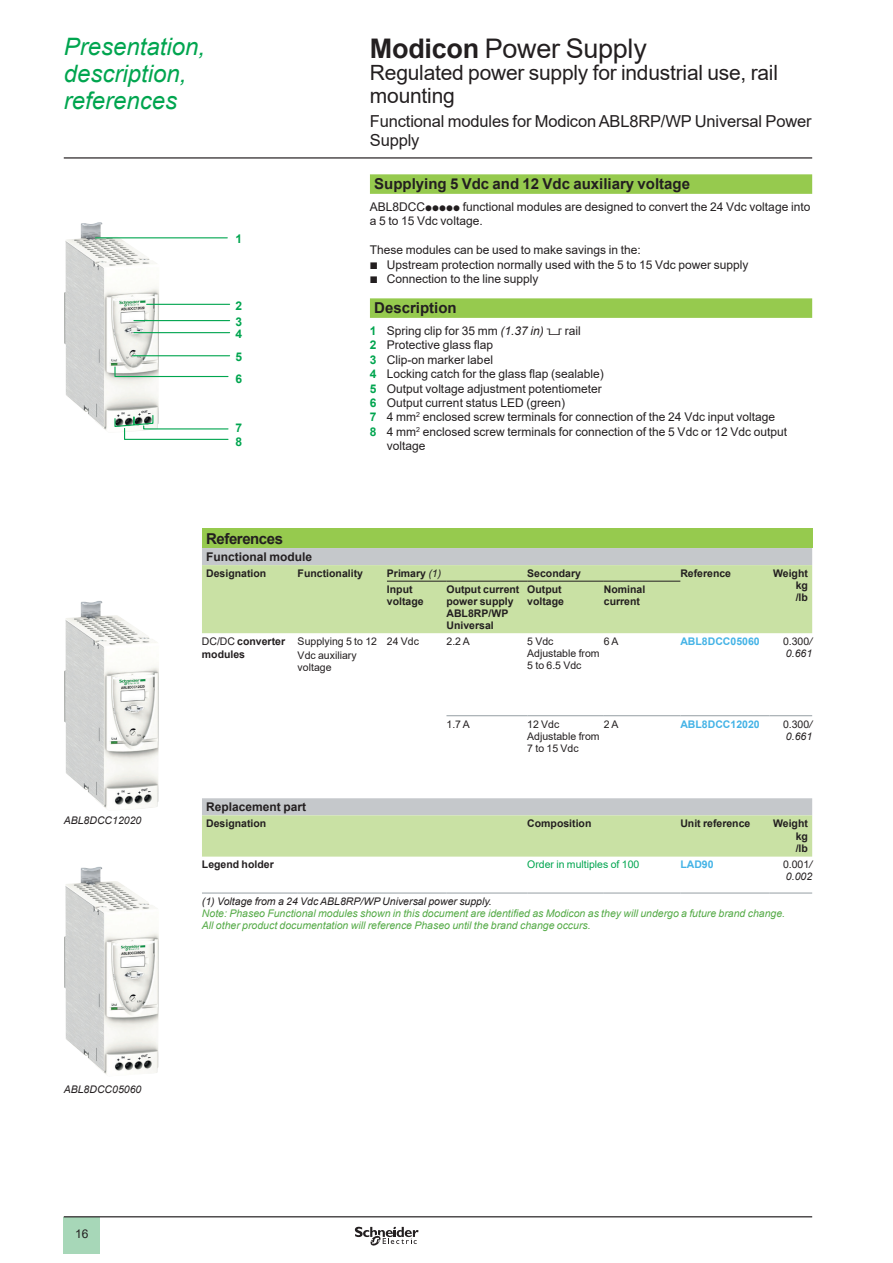
<style>
.page{position:relative;width:893px;height:1263px;background:#fff}
.page>*{position:absolute;margin:0;border:0;box-sizing:border-box;transform-origin:0 0}
._0_TitleLev1{font:27px "Arial";letter-spacing:-.01em;color:#231f20}
._0_Topic{font:italic 24px/27px "Arial";color:#00a54f}
._0_TitleLev2{font:21px/22.5px "Arial";letter-spacing:-.01em;color:#231f20}
._0_TitleLev3{font:16.5px/19.8px "Arial";letter-spacing:-.01em;color:#231f20}
._1_Section_3__10{font:700 15px "Arial";color:#231f20}
._1_Section_3__10-2{font:700 15px "Arial";letter-spacing:-.03em;color:#231f20}
._1_Text__8{font:12px/14.4px "Arial";color:#231f20}
._1_Section_4__8{font:700 12px "Arial";color:#231f20}
.t1{font:700 12px "Arial";color:#00a54f}
._1_Section_5__7{font:700 10.5px/12px "Arial";color:#231f20}
._1_Legend___Nota__7{font:italic 10.5px/12px "Arial";color:#54aa46}
._1_Text__7{font:10.5px/12px "Arial";color:#231f20}
._1_Legend___Nota__7-2{font:italic 10.5px "Arial";color:#231f20}
.Cell_ReferenceProduc{font:700 10.5px "Arial";color:#44b3e6}
._1_Text__7-2{font:700 10.5px "Arial";color:#231f20}
._1_Section_5__7__Rig{font:700 10.5px/12px "Arial";color:#231f20}
._1_Text__7-3{font:10.5px "Arial";color:#00a54f}
._1_Text__7__Right{font:10.5px "Arial";color:#231f20}
._1_Text__7__Right-2{font:italic 10.5px "Arial";color:#231f20}
._1_Section_5__7-2{font:10.5px "Arial";color:#231f20}
._1_Text__7-4{font:italic 10.5px "Arial";color:#231f20}
.s1{font-weight:700}
.s2{font-family:"Graph Schneider"}
.s3{font-weight:700;color:#00a54f}
.s4{font-style:italic}
.s5{font-weight:400;font-style:italic}
.s6{font-weight:400}
</style>
<div class="page">
<hr style="left:64px;top:157px;width:748px;height:2px;background:#231f20">
<div style="left:64px;top:1217px;width:36px;height:37px;background:#a7d7b8"></div>
<hr style="left:64px;top:1216px;width:748px;height:1px;background:#231f20">
<svg style="left:355px;top:1226px;width:64px;height:20px"></svg>
<svg style="left:370px;top:174px;width:442px;height:144px"></svg>
<div style="left:202px;top:528px;width:610px;height:20px;background:#96ca4e"></div>
<div style="left:202px;top:548px;width:610px;height:17px;background:#c5c8cb"></div>
<svg style="left:202px;top:565px;width:610px;height:292px"></svg>
<hr style="left:387px;top:581px;width:59px;height:1px;background:#231f20">
<hr style="left:446px;top:581px;width:81px;height:1px;background:#231f20">
<hr style="left:527px;top:581px;width:77px;height:1px;background:#231f20">
<hr style="left:604px;top:581px;width:76px;height:1px;background:#231f20">
<hr style="left:446px;top:715px;width:81px;height:1px;background:#959ea4">
<hr style="left:527px;top:715px;width:77px;height:1px;background:#959ea4">
<hr style="left:604px;top:715px;width:76px;height:1px;background:#959ea4">
<hr style="left:680px;top:715px;width:90px;height:1px;background:#959ea4">
<hr style="left:770px;top:715px;width:42px;height:1px;background:#959ea4">
<hr style="left:202px;top:893px;width:96px;height:1px;background:#959ea4">
<hr style="left:298px;top:893px;width:89px;height:1px;background:#959ea4">
<hr style="left:387px;top:893px;width:59px;height:1px;background:#959ea4">
<hr style="left:446px;top:893px;width:81px;height:1px;background:#959ea4">
<hr style="left:527px;top:893px;width:77px;height:1px;background:#959ea4">
<hr style="left:604px;top:893px;width:76px;height:1px;background:#959ea4">
<hr style="left:680px;top:893px;width:90px;height:1px;background:#959ea4">
<hr style="left:770px;top:893px;width:42px;height:1px;background:#959ea4">
<img style="left:64px;top:222px;width:95px;height:208px">
<hr style="left:95px;top:237px;width:132px;height:1px;background:#00a54f">
<hr style="left:147px;top:304px;width:83px;height:1px;background:#00a54f">
<hr style="left:134px;top:320px;width:96px;height:1px;background:#00a54f">
<hr style="left:132px;top:355px;width:98px;height:1px;background:#00a54f">
<svg style="left:114px;top:366px;width:115px;height:12px"></svg>
<hr style="left:134px;top:332px;width:96px;height:1px;background:#00a54f">
<svg style="left:114px;top:414px;width:115px;height:26px"></svg>
<img style="left:64px;top:867px;width:95px;height:207px">
<img style="left:64px;top:601px;width:95px;height:209px">
<p class="_0_Topic" style="left:64px;top:34px;width:143px">Presentation, description,</p>
<p class="_0_Topic" style="left:64px;top:88px;width:115px">references</p>
<p class="t1" style="left:235px;top:230px;width:8px">1</p>
<p class="t1" style="left:235px;top:297px;width:8px">2</p>
<p class="t1" style="left:235px;top:325px;width:8px">4</p>
<p class="t1" style="left:235px;top:313px;width:8px">3</p>
<p class="t1" style="left:235px;top:348px;width:8px">5</p>
<p class="t1" style="left:235px;top:370px;width:8px">6</p>
<p class="t1" style="left:235px;top:419px;width:8px">7</p>
<p class="t1" style="left:235px;top:433px;width:8px">8</p>
<p class="_0_TitleLev1" style="left:370px;top:30px;width:278px"><span class="s1">Modicon</span> Power Supply</p>
<p class="_0_TitleLev2" style="left:370px;top:61px;width:410px">Regulated power supply for industrial use, rail mounting</p>
<p class="_0_TitleLev3" style="left:370px;top:111px;width:443px">Functional modules for Modicon ABL8RP/WP Universal Power<br>Supply</p>
<p class="_1_Section_3__10" style="left:374px;top:173px;width:317px">Supplying 5 Vdc and 12 Vdc auxiliary voltage</p>
<p class="_1_Text__8" style="left:370px;top:199px;width:442px">ABL8DCC<span class="s2">ppppp</span> functional modules are designed to convert the 24 Vdc voltage into a 5 to 15 Vdc voltage.</p>
<p class="_1_Text__8" style="left:370px;top:243px;width:272px">These modules can be used to make savings in the:</p>
<p class="_1_Text__8" style="left:370px;top:257px;width:380px"><span class="s2">b</span> Upstream protection normally used with the 5 to 15 Vdc power supply</p>
<p class="_1_Text__8" style="left:370px;top:271px;width:170px"><span class="s2">b</span> Connection to the line supply</p>
<p class="_1_Section_3__10" style="left:374px;top:297px;width:84px">Description</p>
<p class="_1_Text__8" style="left:370px;top:323px;width:212px"><span class="s3">1</span> Spring clip for 35 mm <span class="s4">(1. 37 in)</span> <span class="s2">5</span> rail</p>
<p class="_1_Text__8" style="left:370px;top:338px;width:125px"><span class="s3">2</span> Protective glass flap</p>
<p class="_1_Text__8" style="left:370px;top:352px;width:125px"><span class="s3">3</span> Clip-on marker label</p>
<p class="_1_Text__8" style="left:370px;top:367px;width:235px"><span class="s3">4</span> Locking catch for the glass flap (sealable)</p>
<p class="_1_Text__8" style="left:370px;top:381px;width:233px"><span class="s3">5</span> Output voltage adjustment potentiometer</p>
<p class="_1_Text__8" style="left:370px;top:395px;width:197px"><span class="s3">6</span> Output current status LED (green)</p>
<p class="_1_Text__8" style="left:370px;top:410px;width:407px"><span class="s3">7</span> 4 mm<sup>2</sup> enclosed screw terminals for connection of the 24 Vdc input voltage</p>
<p class="_1_Text__8" style="left:387px;top:424px;width:402px;text-indent:-17px"><span class="s3">8</span> 4 mm<sup>2</sup> enclosed screw terminals for connection of the 5 Vdc or 12 Vdc output voltage</p>
<p class="_1_Section_3__10-2" style="left:206px;top:528px;width:78px">References</p>
<p class="_1_Section_4__8" style="left:206px;top:548px;width:107px">Functional module</p>
<p class="_1_Text__7-2" style="left:206px;top:566px;width:62px">Designation</p>
<p class="_1_Section_5__7" style="left:298px;top:567px;width:67px">Functionality</p>
<p class="_1_Section_5__7" style="left:387px;top:567px;width:56px">Primary <span class="s5">(1)</span></p>
<p class="_1_Section_5__7" style="left:527px;top:567px;width:55px">Secondary</p>
<p class="_1_Section_5__7" style="left:680px;top:567px;width:52px">Reference</p>
<p class="_1_Section_5__7__Rig" style="left:773px;top:567px;width:36px">Weight</p>
<p class="_1_Section_5__7__Rig" style="left:796px;top:579px;width:14px">kg /lb</p>
<p class="_1_Section_5__7" style="left:387px;top:583px;width:38px">Input voltage</p>
<p class="_1_Section_5__7" style="left:446px;top:583px;width:74px">Output current</p>
<p class="_1_Section_5__7" style="left:527px;top:583px;width:36px">Output</p>
<p class="_1_Section_5__7" style="left:527px;top:595px;width:38px">voltage</p>
<p class="_1_Section_5__7" style="left:604px;top:583px;width:43px">Nominal</p>
<p class="_1_Section_5__7" style="left:604px;top:595px;width:38px">current</p>
<p class="_1_Section_5__7" style="left:446px;top:595px;width:69px">power supply<br>ABL8RP/WP<br>Universal</p>
<p class="_1_Legend___Nota__7-2" style="left:64px;top:814px;width:79px">ABL8DCC12020</p>
<p class="_1_Section_5__7" style="left:202px;top:635px;width:85px;line-height:12.6px"><span class="s6">DC/DC</span> converter modules</p>
<p class="_1_Text__7" style="left:298px;top:634px;width:81px;line-height:14.4px">Supplying 5 to 12<br>Vdc auxiliary</p>
<p class="_1_Text__7" style="left:298px;top:662px;width:35px">voltage</p>
<p class="_1_Text__7" style="left:604px;top:635px;width:16px">6 A</p>
<p class="Cell_ReferenceProduc" style="left:680px;top:634px;width:81px">ABL8DCC05060</p>
<p class="_1_Text__7__Right" style="left:783px;top:634px;width:31px">0.300<span class="s4">/</span></p>
<p class="_1_Text__7__Right-2" style="left:786px;top:646px;width:28px">0. 661</p>
<p class="_1_Section_5__7-2" style="left:387px;top:634px;width:34px">24 Vdc</p>
<p class="_1_Text__7" style="left:446px;top:635px;width:25px">2.2 A</p>
<p class="_1_Text__7" style="left:527px;top:635px;width:28px">5 Vdc</p>
<p class="_1_Text__7" style="left:527px;top:647px;width:74px">Adjustable from<br>5 to 6.5 Vdc</p>
<p class="_1_Text__7" style="left:446px;top:718px;width:25px">1.7 A</p>
<p class="_1_Text__7" style="left:527px;top:718px;width:74px">12 Vdc<br>Adjustable from<br>7 to 15 Vdc</p>
<p class="_1_Text__7" style="left:604px;top:718px;width:16px">2A</p>
<p class="Cell_ReferenceProduc" style="left:680px;top:716px;width:81px">ABL8DCC12020</p>
<p class="_1_Text__7__Right" style="left:783px;top:716px;width:31px">0.300<span class="s4">/</span></p>
<p class="_1_Text__7__Right-2" style="left:786px;top:729px;width:28px">0. 661</p>
<p class="_1_Section_4__8" style="left:206px;top:798px;width:102px">Replacement part</p>
<p class="_1_Section_5__7" style="left:206px;top:817px;width:62px">Designation</p>
<p class="_1_Section_5__7" style="left:527px;top:817px;width:66px">Composition</p>
<p class="_1_Section_5__7" style="left:680px;top:817px;width:72px">Unit reference</p>
<p class="_1_Section_5__7__Rig" style="left:773px;top:817px;width:36px">Weight</p>
<p class="_1_Section_5__7__Rig" style="left:796px;top:830px;width:14px;line-height:12.6px">kg /lb</p>
<p class="_1_Text__7-2" style="left:202px;top:857px;width:73px">Legend holder</p>
<p class="_1_Text__7-3" style="left:527px;top:857px;width:114px">Order in multiples of 100</p>
<p class="Cell_ReferenceProduc" style="left:680px;top:857px;width:35px">LAD90</p>
<p class="_1_Text__7" style="left:783px;top:859px;width:31px">0.001<span class="s4">/</span></p>
<p class="_1_Text__7-4" style="left:786px;top:870px;width:28px">0. 002</p>
<p class="_1_Legend___Nota__7-2" style="left:202px;top:894px;width:291px">(1) Voltage from a 24 Vdc ABL8RP/WP Universal power supply.</p>
<p class="_1_Legend___Nota__7" style="left:202px;top:907px;width:585px">Note: Phaseo Functional modules shown in this document are identified as Modicon as they will undergo a future brand change.<br>All other product documentation will reference Phaseo until the brand change occurs.</p>
<p class="_1_Legend___Nota__7-2" style="left:64px;top:1083px;width:79px">ABL8DCC05060</p>
<p class="_1_Text__8" style="left:75px;top:1226px;width:15px">16</p>
</div>
